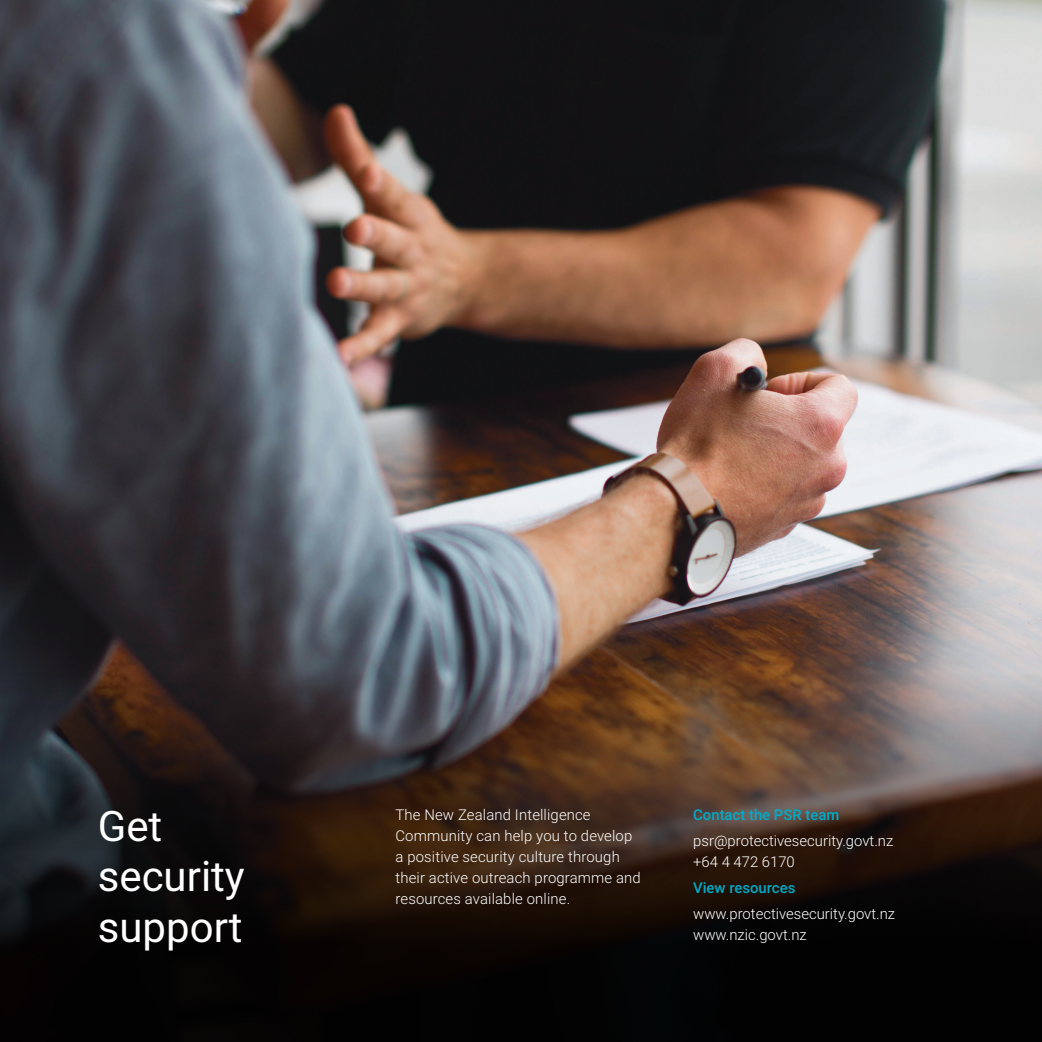
<style>
.page{position:relative;width:1042px;height:1042px;background:#fff}
.page>*{position:absolute;margin:0;border:0;box-sizing:border-box;transform-origin:0 0}
.t1{font:42px/50.4px "Roboto";color:#fff}
.t2{font:300 14.88px/21px "Roboto";letter-spacing:.01em;color:#fff}
.t3{font:500 14.88px "Roboto";color:#00abc9}
</style>
<div class="page">
<img style="left:0;top:0;width:1042px;height:615px">
<svg style="left:0;top:615px;width:1042px;height:427px;background:#312722"></svg>
<h1 class="t1" style="left:98px;top:799px;width:148px">Get security support</h1>
<p class="t2" style="left:395px;top:804px;width:247px">The New Zealand Intelligence Community can help you to develop a positive security culture through their active outreach programme and resources available online.</p>
<p class="t3" style="left:693px;top:805px;width:148px">Contact the PSR team</p>
<p class="t2" style="left:693px;top:830px;width:201px">psr@protectivesecurity.govt.nz +64 4 472 6170</p>
<p class="t3" style="left:693px;top:877px;width:104px">View resources</p>
<p class="t2" style="left:693px;top:903px;width:203px">www.protectivesecurity.govt.nz www.nzic.govt.nz</p>
</div>
